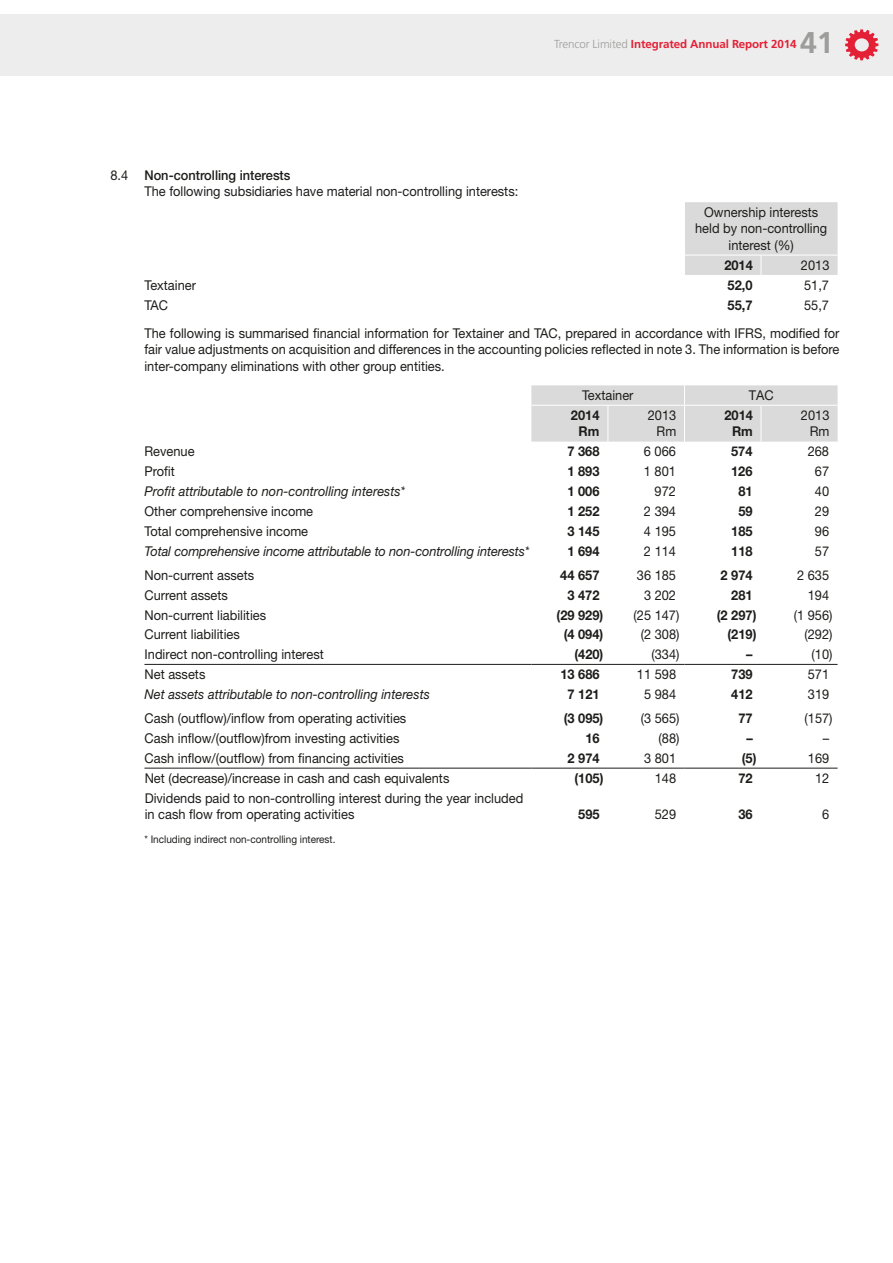
<style>
.page{position:relative;width:893px;height:1263px;background:#fff}
.page>*{position:absolute;margin:0;border:0;box-sizing:border-box;transform-origin:0 0}
.t1{font:700 30px "Frutiger LT Std";color:#9d9d9c}
.t2{font:13.5px/16.5px "Helvetica Neue LT Std";color:#1d1d1b;scale:.95 1}
.t3{font:700 13.5px/16.5px "Helvetica Neue LT Std";color:#1d1d1b;text-align:center;scale:.95 1}
.t4{font:italic 13.5px "Helvetica Neue LT Std";color:#1d1d1b;scale:.95 1}
.t5{font:700 11.55px "Frutiger LT Std";letter-spacing:-.01em;color:#e42036}
.t6{font:10.5px "Helvetica Neue LT Std";color:#1d1d1b;scale:.95 1}
.s1{font-weight:300;color:#9d9d9c}
.s2{font-weight:500}
</style>
<div class="page">
<div style="left:0;top:14px;width:893px;height:62px;background:#ededed"></div>
<svg style="left:845px;top:29px;width:33px;height:31px"></svg>
<div style="left:685px;top:202px;width:153px;height:73px;background:#dadada"></div>
<hr style="left:144px;top:664px;width:387px;height:1px;background:#1d1d1b">
<hr style="left:531px;top:664px;width:77px;height:1px;background:#1d1d1b">
<hr style="left:608px;top:664px;width:76px;height:1px;background:#1d1d1b">
<hr style="left:684px;top:664px;width:77px;height:1px;background:#1d1d1b">
<hr style="left:761px;top:664px;width:77px;height:1px;background:#1d1d1b">
<hr style="left:144px;top:768px;width:387px;height:1px;background:#1d1d1b">
<hr style="left:531px;top:768px;width:77px;height:1px;background:#1d1d1b">
<hr style="left:608px;top:768px;width:76px;height:1px;background:#1d1d1b">
<hr style="left:684px;top:768px;width:77px;height:1px;background:#1d1d1b">
<hr style="left:761px;top:768px;width:77px;height:1px;background:#1d1d1b">
<svg style="left:531px;top:385px;width:307px;height:57px;background:#dbdbdb"></svg>
<hr style="left:531px;top:405px;width:77px;height:1px;background:#fff">
<hr style="left:608px;top:405px;width:76px;height:1px;background:#fff">
<hr style="left:608px;top:406px;width:1px;height:36px;background:#fff">
<hr style="left:684px;top:405px;width:77px;height:1px;background:#fff">
<hr style="left:684px;top:406px;width:1px;height:36px;background:#fff">
<hr style="left:761px;top:405px;width:77px;height:1px;background:#fff">
<hr style="left:761px;top:406px;width:1px;height:36px;background:#fff">
<p class="t5" style="left:554px;top:38px;width:244px"><span class="s1">Trencor Limited</span> Integrated Annual Report 2014</p>
<h1 class="t1" style="left:800px;top:25px;width:35px">41</h1>
<p class="t2" style="left:144px;top:166px;width:395px;text-indent:-34px">8.4 <span class="s2">Non-controlling interests<br></span>The following subsidiaries have material non-controlling interests:</p>
<p class="t2" style="left:695px;top:204px;width:141px;text-align:center">Ownership interests held by non-controlling interest (%)</p>
<p class="t3" style="left:724px;top:256px;width:32px">2014</p>
<p class="t2" style="left:801px;top:257px;width:32px">2013</p>
<p class="t2" style="left:144px;top:276px;width:56px">Textainer</p>
<p class="t3" style="left:728px;top:276px;width:28px">52,0</p>
<p class="t2" style="left:804px;top:276px;width:28px">51,7</p>
<p class="t2" style="left:144px;top:296px;width:27px">TAC</p>
<p class="t3" style="left:728px;top:296px;width:28px">55,7</p>
<p class="t2" style="left:144px;top:290px;width:733px;line-height:28.3px;text-indent:660px">55,7<br>The following is summarised financial information for Textainer and TAC, prepared in accordance with IFRS, modified for</p>
<p class="t2" style="left:144px;top:341px;width:733px">fair value adjustments on acquisition and differences in the accounting policies reflected in note 3. The information is before inter-company eliminations with other group entities.</p>
<p class="t2" style="left:582px;top:387px;width:56px">Textainer</p>
<p class="t2" style="left:749px;top:387px;width:28px">TAC</p>
<p class="t3" style="left:571px;top:407px;width:32px">2014<br>Rm</p>
<p class="t2" style="left:648px;top:407px;width:32px;text-align:right">2013<br>Rm</p>
<p class="t3" style="left:724px;top:407px;width:32px">2014<br>Rm</p>
<p class="t2" style="left:801px;top:407px;width:32px;text-align:right">2013<br>Rm</p>
<p class="t2" style="left:144px;top:443px;width:54px">Revenue</p>
<p class="t3" style="left:567px;top:443px;width:35px">7 368</p>
<p class="t2" style="left:644px;top:443px;width:35px">6 066</p>
<p class="t3" style="left:731px;top:443px;width:24px">574</p>
<p class="t2" style="left:808px;top:443px;width:24px">268</p>
<p class="t2" style="left:144px;top:463px;width:33px">Profit</p>
<p class="t3" style="left:567px;top:463px;width:35px">1 893</p>
<p class="t2" style="left:644px;top:463px;width:35px">1 801</p>
<p class="t3" style="left:731px;top:463px;width:24px">126</p>
<p class="t2" style="left:815px;top:463px;width:17px">67</p>
<p class="t4" style="left:144px;top:483px;width:276px">Profit attributable to non-controlling interests*</p>
<p class="t3" style="left:567px;top:483px;width:35px">1 006</p>
<p class="t2" style="left:655px;top:483px;width:24px">972</p>
<p class="t3" style="left:738px;top:483px;width:17px">81</p>
<p class="t2" style="left:815px;top:483px;width:17px">40</p>
<p class="t2" style="left:144px;top:503px;width:179px">Other comprehensive income</p>
<p class="t3" style="left:567px;top:502px;width:35px">1 252</p>
<p class="t2" style="left:644px;top:503px;width:35px">2 394</p>
<p class="t3" style="left:738px;top:502px;width:17px">59</p>
<p class="t2" style="left:815px;top:503px;width:17px">29</p>
<p class="t2" style="left:145px;top:522px;width:174px">Total comprehensive income</p>
<p class="t3" style="left:567px;top:522px;width:35px">3 145</p>
<p class="t2" style="left:644px;top:522px;width:35px">4 195</p>
<p class="t3" style="left:731px;top:522px;width:24px">185</p>
<p class="t2" style="left:815px;top:522px;width:17px">96</p>
<p class="t4" style="left:145px;top:543px;width:407px">Total comprehensive income attributable to non-controlling interests*</p>
<p class="t3" style="left:567px;top:542px;width:35px">1 694</p>
<p class="t2" style="left:644px;top:542px;width:35px">2 114</p>
<p class="t3" style="left:731px;top:542px;width:24px">118</p>
<p class="t2" style="left:815px;top:542px;width:17px">57</p>
<p class="t2" style="left:145px;top:567px;width:117px">Non-current assets</p>
<p class="t3" style="left:560px;top:566px;width:43px">44 657</p>
<p class="t2" style="left:637px;top:567px;width:43px">36 185</p>
<p class="t3" style="left:720px;top:566px;width:35px">2 974</p>
<p class="t2" style="left:797px;top:567px;width:35px">2 635</p>
<p class="t2" style="left:145px;top:586px;width:89px">Current assets</p>
<p class="t3" style="left:567px;top:586px;width:35px">3 472</p>
<p class="t2" style="left:644px;top:586px;width:35px">3 202</p>
<p class="t3" style="left:731px;top:586px;width:24px">281</p>
<p class="t2" style="left:808px;top:586px;width:24px">194</p>
<p class="t2" style="left:145px;top:606px;width:130px">Non-current liabilities</p>
<p class="t3" style="left:557px;top:606px;width:51px">(29 929)</p>
<p class="t2" style="left:634px;top:606px;width:50px">(25 147)</p>
<p class="t3" style="left:717px;top:606px;width:43px">(2 297)</p>
<p class="t2" style="left:794px;top:606px;width:42px">(1 956)</p>
<p class="t2" style="left:145px;top:626px;width:102px">Current liabilities</p>
<p class="t3" style="left:564px;top:626px;width:43px">(4 094)</p>
<p class="t2" style="left:641px;top:626px;width:42px">(2 308)</p>
<p class="t3" style="left:727px;top:626px;width:32px">(219)</p>
<p class="t2" style="left:804px;top:626px;width:31px">(292)</p>
<p class="t2" style="left:145px;top:646px;width:190px">Indirect non-controlling interest</p>
<p class="t3" style="left:574px;top:646px;width:32px">(420)</p>
<p class="t2" style="left:651px;top:646px;width:31px">(334)</p>
<p class="t3" style="left:746px;top:646px;width:8px">–</p>
<p class="t2" style="left:812px;top:646px;width:24px">(10)</p>
<p class="t2" style="left:145px;top:666px;width:66px">Net assets</p>
<p class="t3" style="left:560px;top:666px;width:43px">13 686</p>
<p class="t2" style="left:637px;top:666px;width:43px">11 598</p>
<p class="t3" style="left:731px;top:666px;width:24px">739</p>
<p class="t2" style="left:808px;top:666px;width:24px">571</p>
<p class="t4" style="left:145px;top:686px;width:302px">Net assets attributable to non-controlling interests</p>
<p class="t3" style="left:567px;top:686px;width:35px">7 121</p>
<p class="t2" style="left:644px;top:686px;width:35px">5 984</p>
<p class="t3" style="left:731px;top:686px;width:24px">412</p>
<p class="t2" style="left:808px;top:686px;width:24px">319</p>
<p class="t2" style="left:145px;top:710px;width:277px">Cash (outflow)/inflow from operating activities</p>
<p class="t3" style="left:564px;top:710px;width:43px">(3 095)</p>
<p class="t2" style="left:641px;top:710px;width:42px">(3 565)</p>
<p class="t3" style="left:738px;top:710px;width:17px">77</p>
<p class="t2" style="left:804px;top:710px;width:31px">(157)</p>
<p class="t2" style="left:145px;top:730px;width:270px">Cash inflow/(outflow)from investing activities</p>
<p class="t3" style="left:585px;top:730px;width:17px">16</p>
<p class="t2" style="left:659px;top:730px;width:24px">(88)</p>
<p class="t3" style="left:746px;top:730px;width:8px">–</p>
<p class="t2" style="left:823px;top:730px;width:8px">–</p>
<p class="t2" style="left:145px;top:750px;width:274px">Cash inflow/(outflow) from financing activities</p>
<p class="t3" style="left:568px;top:750px;width:35px">2 974</p>
<p class="t2" style="left:644px;top:750px;width:35px">3 801</p>
<p class="t3" style="left:742px;top:750px;width:17px">(5)</p>
<p class="t2" style="left:808px;top:750px;width:24px">169</p>
<p class="t2" style="left:145px;top:770px;width:322px">Net (decrease)/increase in cash and cash equivalents</p>
<p class="t3" style="left:574px;top:769px;width:32px">(105)</p>
<p class="t2" style="left:655px;top:770px;width:24px">148</p>
<p class="t3" style="left:738px;top:769px;width:17px">72</p>
<p class="t2" style="left:815px;top:770px;width:17px">12</p>
<p class="t2" style="left:145px;top:790px;width:400px">Dividends paid to non-controlling interest during the year included in cash flow from operating activities</p>
<p class="t3" style="left:578px;top:805px;width:24px">595</p>
<p class="t2" style="left:655px;top:806px;width:24px">529</p>
<p class="t3" style="left:738px;top:805px;width:17px">36</p>
<p class="t2" style="left:822px;top:806px;width:9px">6</p>
<p class="t6" style="left:144px;top:833px;width:203px">* Including indirect non-controlling interest.</p>
</div>
